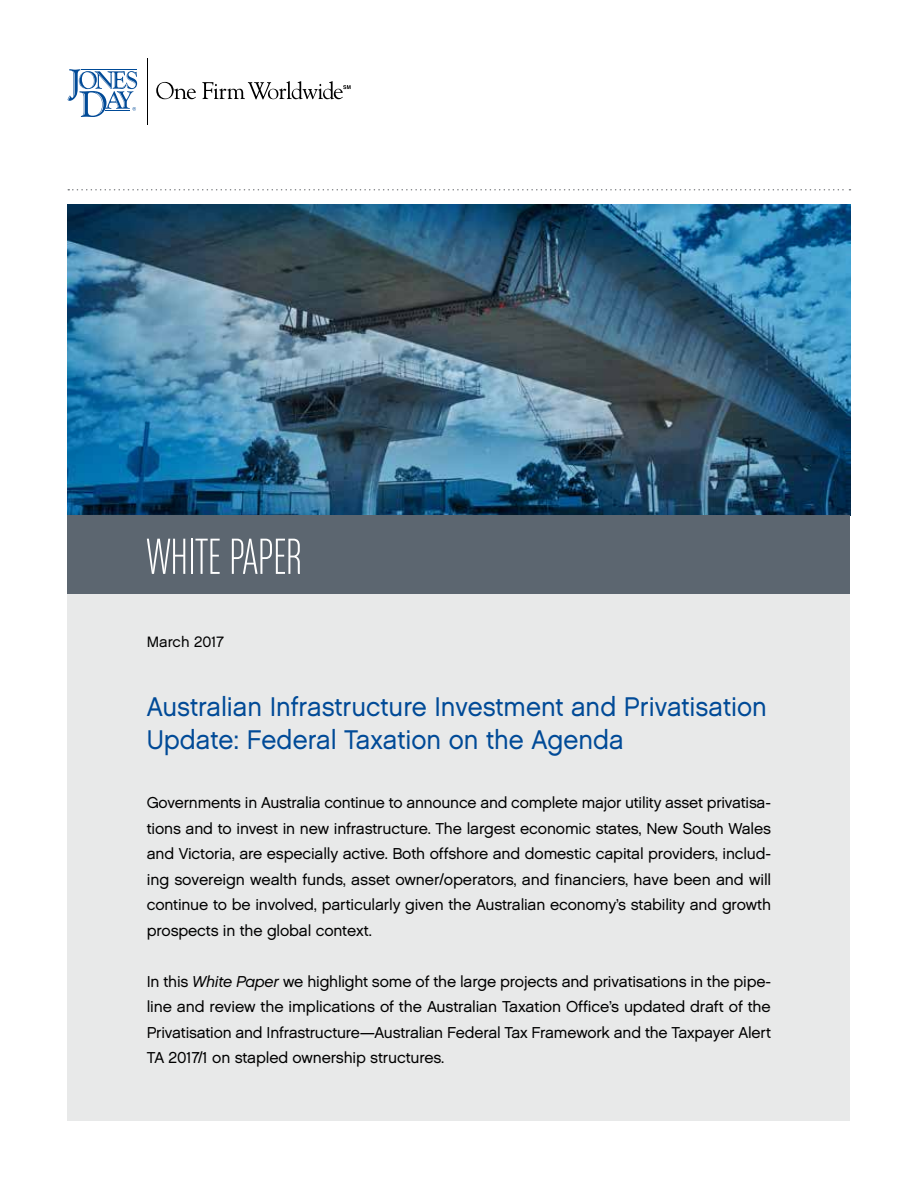
<style>
.page{position:relative;width:918px;height:1188px;background:#fff}
.page>*{position:absolute;margin:0;border:0;box-sizing:border-box;transform-origin:0 0}
.t1{font:54px "Chalet Comprime Milan Sixty";color:#fff}
.t2{font:27px/33px "Chalet London Nineteen Sixty";color:#004a97;scale:.95 1}
.t3{font:15.75px/25.5px "Chalet London Nineteen Sixty";letter-spacing:-.01em;color:#000;text-align:justify}
.t4{font:15px "Chalet London Nineteen Sixty";color:#000}
.s1{font-family:"Chalet Oblique London"}
</style>
<div class="page">
<hr style="left:147px;top:58px;width:1px;height:66px;background:#000">
<svg style="left:156px;top:82px;width:40px;height:17px"></svg>
<svg style="left:202px;top:81px;width:149px;height:18px"></svg>
<svg style="left:68px;top:69px;width:69px;height:48px"></svg>
<svg style="left:68px;top:189px;width:782px;height:1px"></svg>
<div style="left:68px;top:516px;width:782px;height:604px;background:#e8e9e9"></div>
<img style="left:68px;top:205px;width:782px;height:311px">
<div style="left:68px;top:516px;width:782px;height:78px;background:#5c6670"></div>
<h1 class="t1" style="left:147px;top:527px;width:156px">WHITE PAPER</h1>
<p class="t4" style="left:147px;top:633px;width:79px">March 2017</p>
<h2 class="t2" style="left:147px;top:690px;width:654px">Australian Infrastructure Investment and Privatisation<br>Update: Federal Taxation on the Agenda</h2>
<p class="t3" style="left:147px;top:790px;width:626px">Governments in Australia continue to announce and complete major utility asset privatisa&shy;tions and to invest in new infrastructure. The largest economic states, New South Wales and Victoria, are especially active. Both offshore and domestic capital providers, includ&shy;ing sovereign wealth funds, asset owner/operators, and financiers, have been and will continue to be involved, particularly given the Australian economy’s stability and growth prospects in the global context.</p>
<p class="t3" style="left:147px;top:969px;width:626px">In this <span class="s1">White Paper</span> we highlight some of the large projects and privatisations in the pipe&shy;line and review the implications of the Australian Taxation Office’s updated draft of the Privatisation and Infrastructure—Australian Federal Tax Framework and the Taxpayer Alert TA 2017/1 on stapled ownership structures.</p>
</div>
